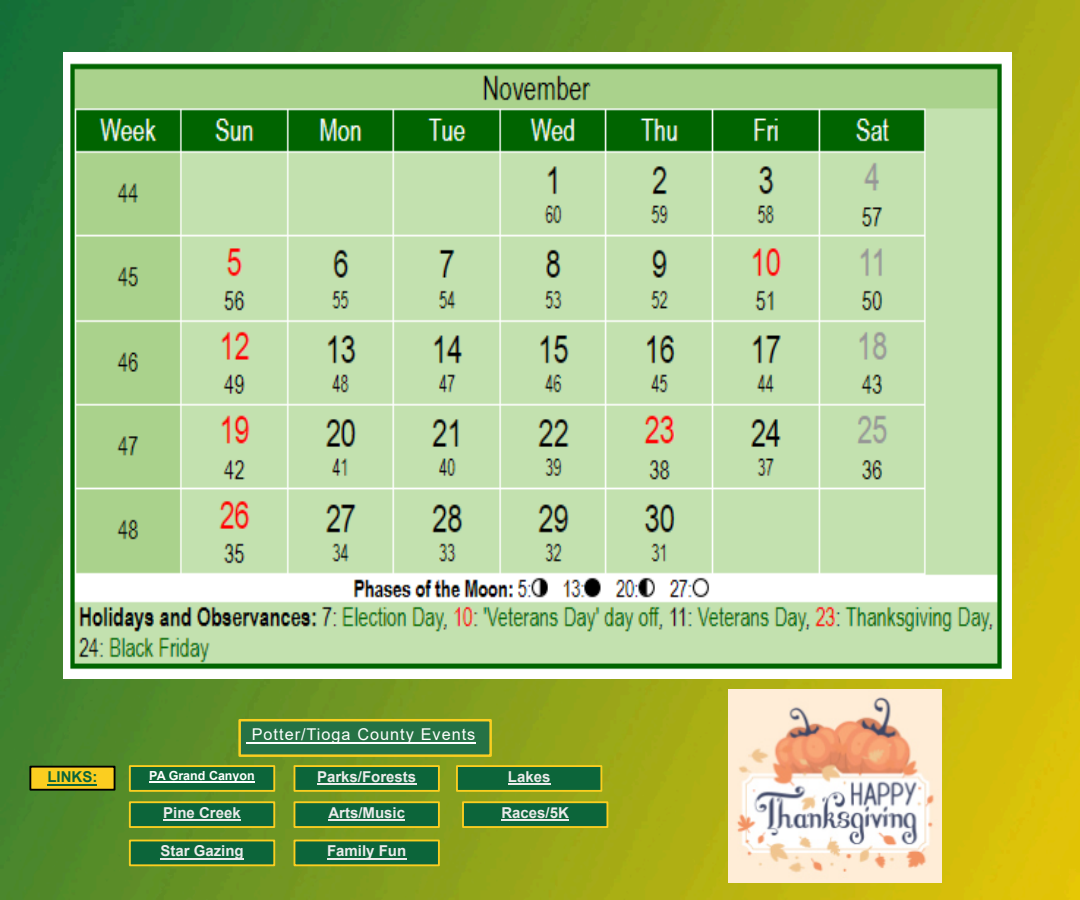
<style>
.page{position:relative;width:1080px;height:900px;background:#fff}
.page>*{position:absolute;margin:0;border:0;box-sizing:border-box;transform-origin:0 0}
.t1{font:16.25px "Arial";letter-spacing:.06em;color:#fff}
.t2{font:700 15px "Arial";color:#ebebeb}
.t3{font:700 15px "Arial";color:#0c653a}
.t4{font:700 12.5px "Arial";color:#fff}
</style>
<div class="page">
<img style="left:0;top:0;width:1080px;height:900px">
<img style="left:63px;top:53px;width:949px;height:626px">
<div style="left:129px;top:765px;width:146px;height:27px;background:#0c653a;border:2px solid #fbce20"></div>
<hr style="left:149px;top:781px;width:106px;height:2px;background:#fff">
<div style="left:29px;top:766px;width:86px;height:25px;background:#fbce20;border:2px solid #000"></div>
<hr style="left:47px;top:784px;width:50px;height:2px;background:#0c653a">
<div style="left:129px;top:801px;width:146px;height:27px;background:#0c653a;border:2px solid #fbce20"></div>
<hr style="left:163px;top:820px;width:78px;height:1px;background:#ebebeb">
<div style="left:129px;top:840px;width:146px;height:26px;background:#0c653a;border:2px solid #fbce20"></div>
<hr style="left:160px;top:858px;width:84px;height:1px;background:#ebebeb">
<div style="left:294px;top:765px;width:146px;height:27px;background:#0c653a;border:2px solid #fbce20"></div>
<hr style="left:317px;top:783px;width:99px;height:2px;background:#ebebeb">
<div style="left:294px;top:801px;width:146px;height:27px;background:#0c653a;border:2px solid #fbce20"></div>
<hr style="left:328px;top:820px;width:77px;height:1px;background:#ebebeb">
<div style="left:294px;top:840px;width:146px;height:26px;background:#0c653a;border:2px solid #fbce20"></div>
<hr style="left:327px;top:858px;width:79px;height:1px;background:#ebebeb">
<div style="left:462px;top:801px;width:146px;height:27px;background:#0c653a;border:2px solid #fbce20"></div>
<hr style="left:501px;top:820px;width:68px;height:1px;background:#ebebeb">
<div style="left:456px;top:765px;width:146px;height:27px;background:#0c653a;border:2px solid #fbce20"></div>
<hr style="left:508px;top:783px;width:42px;height:2px;background:#ebebeb">
<div style="left:238px;top:719px;width:254px;height:38px;background:#267245;border:2px solid #fbce20"></div>
<hr style="left:246px;top:742px;width:229px;height:1px;background:#fff">
<img style="left:729px;top:689px;width:212px;height:194px">
<p class="t1" style="left:252px;top:728px;width:225px">Potter/Tioga County Events</p>
<p class="t3" style="left:47px;top:771px;width:51px">LINKS:</p>
<p class="t4" style="left:149px;top:771px;width:107px">PA Grand Canyon</p>
<p class="t2" style="left:163px;top:807px;width:79px">Pine Creek</p>
<p class="t2" style="left:160px;top:845px;width:85px">Star Gazing</p>
<p class="t2" style="left:317px;top:771px;width:101px">Parks/Forests</p>
<p class="t2" style="left:328px;top:807px;width:78px">Arts/Music</p>
<p class="t2" style="left:327px;top:845px;width:81px">Family Fun</p>
<p class="t2" style="left:508px;top:771px;width:44px">Lakes</p>
<p class="t2" style="left:501px;top:807px;width:69px">Races/5K</p>
</div>
